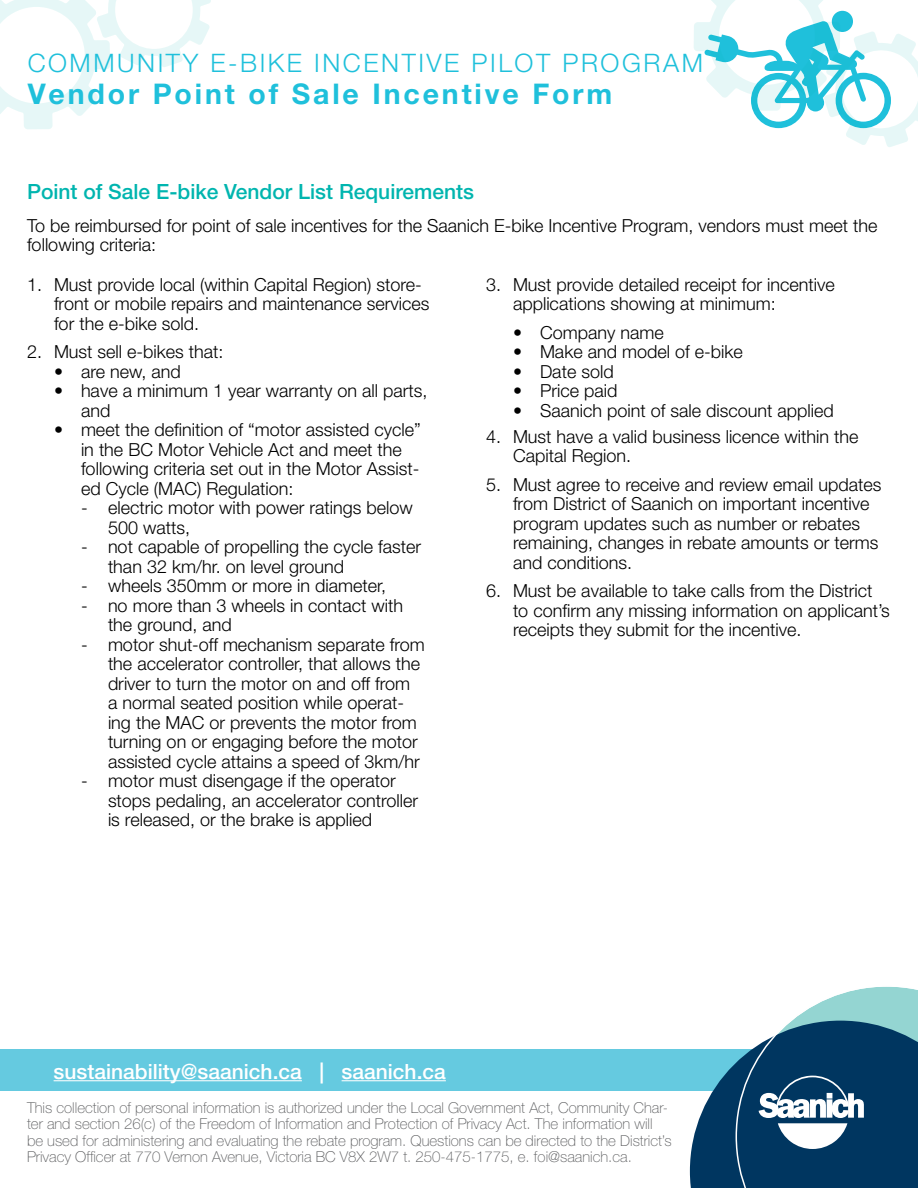
<style>
.page{position:relative;width:918px;height:1188px;background:#fff}
.page>*{position:absolute;margin:0;border:0;box-sizing:border-box;transform-origin:0 0}
.t1{font:700 28.5px "Helvetica Neue";letter-spacing:.1em;color:#1fc0db}
.t2{font:300 25.5px "Helvetica Neue";letter-spacing:.1em;color:#1fc0db}
.t3{font:500 21px "Helvetica Neue";color:#00b5af}
.t4{font:500 21px "Helvetica Neue";color:#fff}
.t5{font:300 18px/19.5px "Helvetica Neue";color:#000}
.t6{font:100 15px/16.5px "Helvetica Neue";color:#58595b}
</style>
<div class="page">
<svg style="left:0;top:0;width:211px;height:129px"></svg>
<svg style="left:694px;top:0;width:224px;height:147px"></svg>
<div style="left:0;top:1050px;width:918px;height:41px;background:#65cae0"></div>
<hr style="left:54px;top:1080px;width:248px;height:1px;background:#fff">
<hr style="left:342px;top:1080px;width:104px;height:1px;background:#fff">
<svg style="left:690px;top:986px;width:228px;height:202px"></svg>
<h2 class="t2" style="left:28px;top:48px;width:677px">COMMUNITY E-BIKE INCENTIVE PILOT PROGRAM</h2>
<h1 class="t1" style="left:28px;top:76px;width:586px">Vendor Point of Sale Incentive Form</h1>
<p class="t3" style="left:27px;top:179px;width:449px">Point of Sale E-bike Vendor List Requirements</p>
<p class="t5" style="left:27px;top:215px;width:852px">To be reimbursed for point of sale incentives for the Saanich E-bike Incentive Program, vendors must meet the following criteria:</p>
<p class="t5" style="left:54px;top:274px;width:377px;text-indent:-27px">1. Must provide local (within Capital Region) store&shy;front or mobile repairs and maintenance services for the e-bike sold.</p>
<p class="t5" style="left:27px;top:342px;width:198px">2. Must sell e-bikes that:</p>
<p class="t5" style="left:54px;top:361px;width:128px">• are new, and</p>
<p class="t5" style="left:81px;top:381px;width:348px;text-indent:-27px">• have a minimum 1 year warranty on all parts, and</p>
<p class="t5" style="left:81px;top:420px;width:341px;text-indent:-27px">• meet the definition of “motor assisted cycle” in the BC Motor Vehicle Act and meet the following criteria set out in the Motor Assist&shy;ed Cycle (MAC) Regulation:</p>
<p class="t5" style="left:108px;top:498px;width:306px;text-indent:-27px">- electric motor with power ratings below<br>500 watts,</p>
<p class="t5" style="left:108px;top:537px;width:315px;text-indent:-27px">- not capable of propelling the cycle faster than 32 km/hr. on level ground</p>
<p class="t5" style="left:81px;top:576px;width:307px">- wheels 350mm or more in diameter,</p>
<p class="t5" style="left:108px;top:595px;width:297px;text-indent:-27px">- no more than 3 wheels in contact with the ground, and</p>
<p class="t5" style="left:108px;top:634px;width:318px;text-indent:-27px">- motor shut-off mechanism separate from the accelerator controller, that allows the driver to turn the motor on and off from<br>a normal seated position while operat&shy;ing the MAC or prevents the motor from turning on or engaging before the motor assisted cycle attains a speed of 3km/hr</p>
<p class="t5" style="left:108px;top:771px;width:312px;text-indent:-27px">- motor must disengage if the operator stops pedaling, an accelerator controller is released, or the brake is applied</p>
<p class="t5" style="left:513px;top:274px;width:323px;text-indent:-27px">3. Must provide detailed receipt for incentive applications showing at minimum:</p>
<p class="t5" style="left:513px;top:322px;width:152px">• Company name</p>
<p class="t5" style="left:513px;top:342px;width:231px">• Make and model of e-bike</p>
<p class="t5" style="left:513px;top:361px;width:102px">• Date sold</p>
<p class="t5" style="left:513px;top:381px;width:106px">• Price paid</p>
<p class="t5" style="left:513px;top:400px;width:322px">• Saanich point of sale discount applied</p>
<p class="t5" style="left:513px;top:426px;width:347px;text-indent:-27px">4. Must have a valid business licence within the<br>Capital Region.</p>
<p class="t5" style="left:513px;top:474px;width:370px;text-indent:-27px">5. Must agree to receive and review email updates from District of Saanich on important incentive program updates such as number or rebates remaining, changes in rebate amounts or terms and conditions.</p>
<p class="t5" style="left:513px;top:581px;width:378px;text-indent:-27px">6. Must be available to take calls from the District to confirm any missing information on applicant’s receipts they submit for the incentive.</p>
<p class="t4" style="left:54px;top:1059px;width:394px">sustainability@saanich.ca | saanich.ca</p>
<p class="t6" style="left:27px;top:1099px;width:646px">This collection of personal information is authorized under the Local Government Act, Community Char&shy;ter and section 26(c) of the Freedom of Information and Protection of Privacy Act. The information will be used for administering and evaluating the rebate program. Questions can be directed to the District’s Privacy Officer at 770 Vernon Avenue, Victoria BC V8X 2W7 t. 250-475-1775, e. foi@saanich.ca.</p>
</div>
